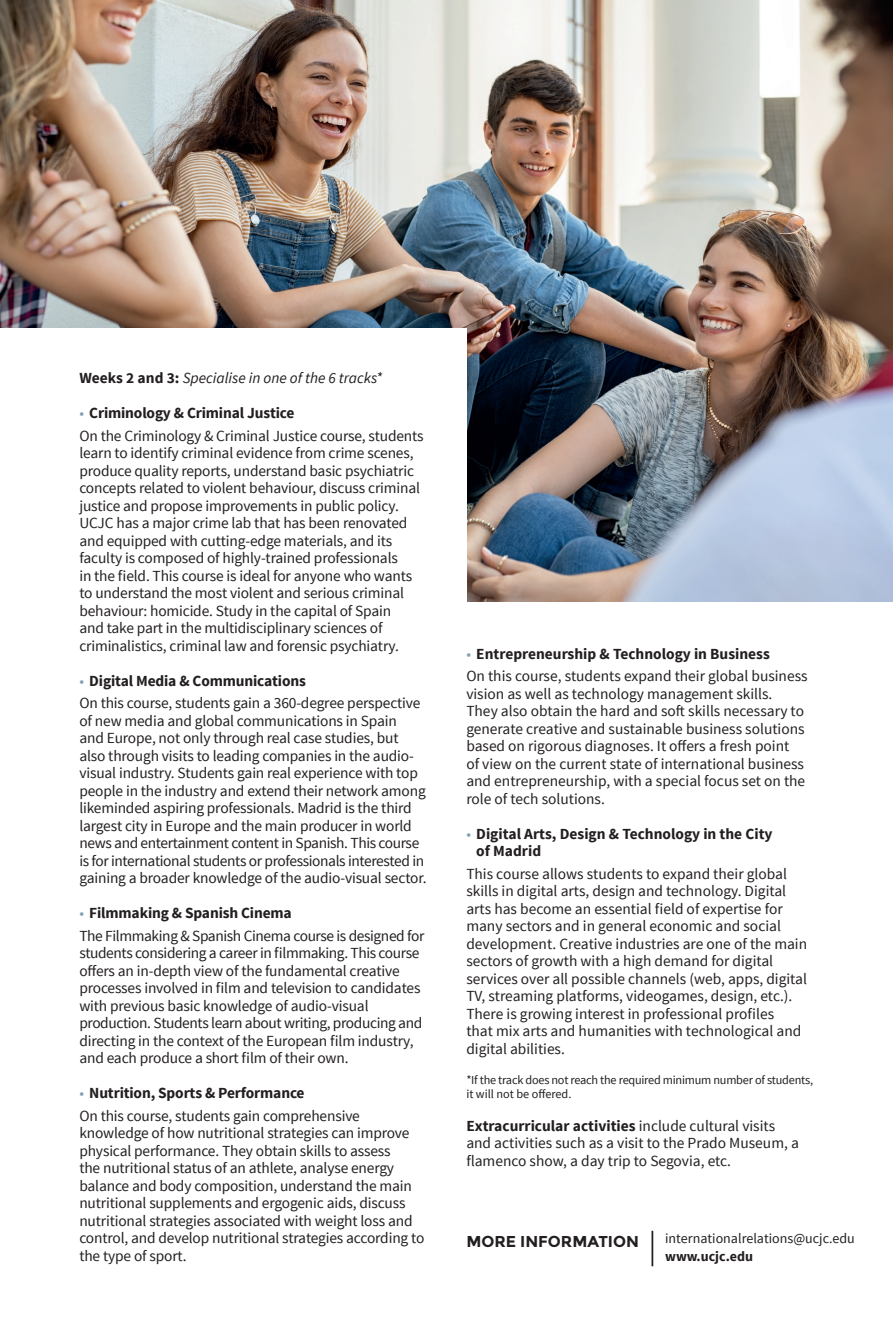
<style>
.page{position:relative;width:893px;height:1340px;background:#fff}
.page>*{position:absolute;margin:0;border:0;box-sizing:border-box;transform-origin:0 0}
.t1{font:700 15.75px "Montserrat";color:#231f20}
.t2{font:15.4px/17.5px "Source Sans Pro";letter-spacing:-.01em;color:#231f20}
.t3{font:700 15.4px/17.5px "Source Sans Pro";color:#231f20}
.t4{font:italic 15.4px "Source Sans Pro";color:#231f20}
.t5{font:14px "Source Sans Pro";color:#231f20}
.t6{font:700 14px "Source Sans Pro";color:#231f20}
.t7{font:12.25px/14px "Source Sans Pro";letter-spacing:-.02em;color:#231f20}
.s1{font-weight:700;font-style:normal}
.s2{color:#7fa0b3}
.s3{font-weight:700}
.s4{font-weight:400;color:#7fa0b3}
</style>
<div class="page">
<img style="left:0;top:0;width:893px;height:601px">
<hr style="left:651px;top:1230px;width:2px;height:36px;background:#231f20">
<div style="left:0;top:328px;width:466px;height:295px;background:#fff"></div>
<p class="t4" style="left:79px;top:368px;width:305px"><span class="s1">Weeks 2 and 3:</span> Specialise in one of the 6 tracks*</p>
<p class="t2" style="left:79px;top:402px;width:346px;line-height:22.4px"><span class="s2">•</span> <span class="s3">Criminology &amp; Criminal Justice<br></span>On the Criminology &amp; Criminal Justice course, students</p>
<p class="t2" style="left:79px;top:444px;width:342px">learn to identify criminal evidence from crime scenes, produce quality reports, understand basic psychiatric concepts related to violent behaviour, discuss criminal justice and propose improvements in public policy.<br>UCJC has a major crime lab that has been renovated and equipped with cutting-edge materials, and its faculty is composed of highly-trained professionals<br>in the field. This course is ideal for anyone who wants to understand the most violent and serious criminal behaviour: homicide. Study in the capital of Spain<br>and take part in the multidisciplinary sciences of criminalistics, criminal law and forensic psychiatry.</p>
<p class="t2" style="left:79px;top:669px;width:343px;line-height:22.4px"><span class="s2">•</span> <span class="s3">Digital Media &amp; Communications<br></span>On this course, students gain a 360-degree perspective</p>
<p class="t2" style="left:79px;top:712px;width:349px">of new media and global communications in Spain<br>and Europe, not only through real case studies, but also through visits to leading companies in the audio&shy;visual industry. Students gain real experience with top people in the industry and extend their network among likeminded aspiring professionals. Madrid is the third largest city in Europe and the main producer in world news and entertainment content in Spanish. This course is for international students or professionals interested in gaining a broader knowledge of the audio-visual sector.</p>
<p class="t2" style="left:79px;top:902px;width:347px;line-height:22.4px"><span class="s2">•</span> <span class="s3">Filmmaking &amp; Spanish Cinema<br></span>The Filmmaking &amp; Spanish Cinema course is designed for</p>
<p class="t2" style="left:79px;top:944px;width:344px">students considering a career in filmmaking. This course offers an in-depth view of the fundamental creative processes involved in film and television to candidates with previous basic knowledge of audio-visual production. Students learn about writing, producing and directing in the context of the European film industry, and each produce a short film of their own.</p>
<p class="t2" style="left:79px;top:1082px;width:282px;line-height:22.4px"><span class="s2">•</span> <span class="s3">Nutrition, Sports &amp; Performance<br></span>On this course, students gain comprehensive</p>
<p class="t2" style="left:79px;top:1124px;width:347px">knowledge of how nutritional strategies can improve physical performance. They obtain skills to assess<br>the nutritional status of an athlete, analyse energy balance and body composition, understand the main nutritional supplements and ergogenic aids, discuss nutritional strategies associated with weight loss and control, and develop nutritional strategies according to the type of sport.</p>
<p class="t2" style="left:466px;top:642px;width:343px;line-height:22.4px"><span class="s2">•</span> <span class="s3">Entrepreneurship &amp; Technology in Business<br></span>On this course, students expand their global business</p>
<p class="t2" style="left:466px;top:685px;width:340px">vision as well as technology management skills.<br>They also obtain the hard and soft skills necessary to generate creative and sustainable business solutions based on rigorous diagnoses. It offers a fresh point of view on the current state of international business and entrepreneurship, with a special focus set on the role of tech solutions.</p>
<p class="t3" style="left:476px;top:825px;width:298px;text-indent:-10px"><span class="s4">•</span> Digital Arts, Design &amp; Technology in the City of Madrid</p>
<p class="t2" style="left:466px;top:865px;width:342px">This course allows students to expand their global skills in digital arts, design and technology. Digital arts has become an essential field of expertise for many sectors and in general economic and social development. Creative industries are one of the main sectors of growth with a high demand for digital services over all possible channels (web, apps, digital TV, streaming platforms, videogames, design, etc.).<br>There is growing interest in professional profiles<br>that mix arts and humanities with technological and digital abilities.</p>
<p class="t7" style="left:466px;top:1072px;width:348px">*If the track does not reach the required minimum number of students, it will not be offered.</p>
<p class="t2" style="left:466px;top:1117px;width:334px"><span class="s3">Extracurricular activities</span> include cultural visits and activities such as a visit to the Prado Museum, a flamenco show, a day trip to Segovia, etc.</p>
<p class="t1" style="left:466px;top:1231px;width:174px">MORE INFORMATION</p>
<p class="t5" style="left:665px;top:1229px;width:191px">internationalrelations@ucjc.edu</p>
<p class="t6" style="left:665px;top:1246px;width:89px">www.ucjc.edu</p>
</div>
